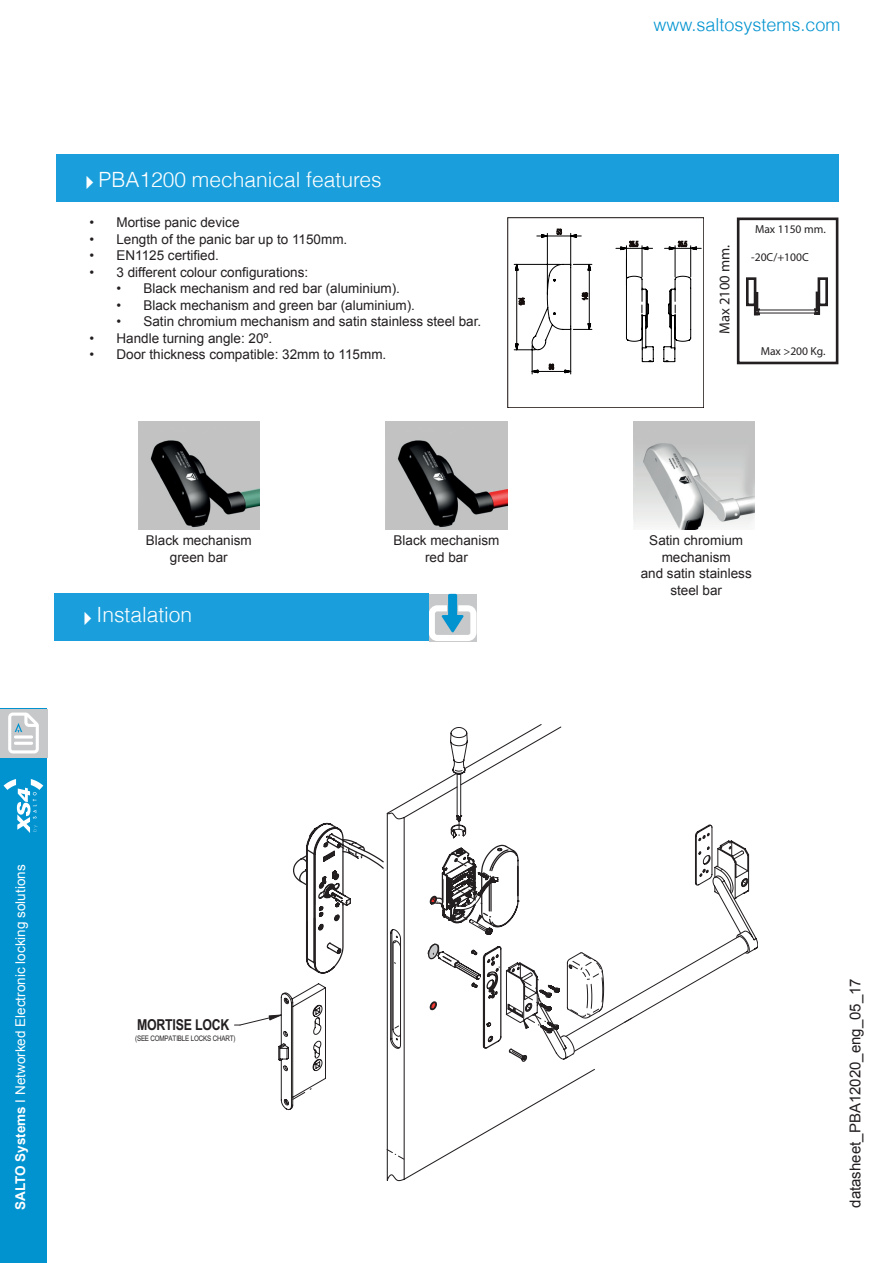
<style>
.page{position:relative;width:893px;height:1263px;background:#fff}
.page>*{position:absolute;margin:0;border:0;box-sizing:border-box;transform-origin:0 0}
.t1{font:300 21px "Helvetica";color:#fff}
.t2{font:300 18px "Helvetica";color:#0093d0}
.t3{font:700 15.15px "Arial Narrow";letter-spacing:-.02em;color:#231f20}
.t4{font:15px "Arial";color:#231f20}
.t5{font:700 14.55px "Swiss 721 BT";color:#231f20}
.t6{font:13.5px/16.5px "Arial";color:#231f20;text-align:center}
.t7{font:13.5px "Arial";color:#fff}
.t8{font:700 11.55px "Swiss 721 BT";color:#231f20}
.t9{font:7.65px "Arial Narrow";letter-spacing:-.025em;color:#231f20}
.s1{font-weight:700}
</style>
<div class="page">
<div style="left:0;top:709px;width:47px;height:554px;background:#0093d0"></div>
<div style="left:0;top:709px;width:47px;height:48px;background:#c7c8ca"></div>
<svg style="left:8px;top:712px;width:31px;height:41px"></svg>
<svg style="left:4px;top:779px;width:39px;height:54px"></svg>
<div style="left:56px;top:154px;width:782px;height:48px;background:#1a9fdc"></div>
<svg style="left:429px;top:594px;width:47px;height:47px"></svg>
<div style="left:54px;top:593px;width:375px;height:48px;background:#1a9fdc"></div>
<div style="left:507px;top:217px;width:197px;height:191px;border:1px solid #150d0b"></div>
<svg style="left:514px;top:229px;width:188px;height:145px"></svg>
<div style="left:737px;top:217px;width:101px;height:147px;border:3px solid #231f20"></div>
<svg style="left:746px;top:277px;width:10px;height:29px"></svg>
<hr style="left:754px;top:292px;width:4px;height:23px;background:#231f20">
<svg style="left:818px;top:277px;width:10px;height:29px"></svg>
<hr style="left:816px;top:292px;width:4px;height:23px;background:#231f20">
<svg style="left:814px;top:308px;width:6px;height:7px"></svg>
<hr style="left:758px;top:310px;width:57px;height:3px;background:#fff">
<img style="left:138px;top:421px;width:122px;height:109px">
<img style="left:386px;top:421px;width:121px;height:109px">
<img style="left:633px;top:421px;width:122px;height:109px">
<svg style="left:234px;top:727px;width:524px;height:454px"></svg>
<h1 class="t1" style="left:79px;top:166px;width:304px">✔PBA1200 mechanical features</h1>
<p class="t6" style="left:89px;top:214px;width:152px">• Mortise panic device</p>
<p class="t6" style="left:89px;top:231px;width:259px">• Length of the panic bar up to 1150mm.</p>
<p class="t6" style="left:89px;top:247px;width:131px">• EN1125 certified.</p>
<p class="t6" style="left:89px;top:264px;width:220px">• 3 different colour configurations:</p>
<p class="t6" style="left:116px;top:280px;width:285px">• Black mechanism and red bar (aluminium).</p>
<p class="t6" style="left:116px;top:297px;width:300px">• Black mechanism and green bar (aluminium).</p>
<p class="t6" style="left:116px;top:313px;width:366px">• Satin chromium mechanism and satin stainless steel bar.</p>
<p class="t6" style="left:89px;top:330px;width:184px">• Handle turning angle: 20º.</p>
<p class="t6" style="left:89px;top:346px;width:298px">• Door thickness compatible: 32mm to 115mm.</p>
<h2 class="t2" style="left:653px;top:14px;width:189px">www.saltosystems.com</h2>
<p class="t5" style="left:715px;top:334px;width:91px;rotate:-90deg">Max 2100 mm.</p>
<p class="t8" style="left:755px;top:222px;width:72px">Max 1150 mm.</p>
<p class="t8" style="left:751px;top:250px;width:59px">-20C/+100C</p>
<p class="t8" style="left:761px;top:344px;width:66px">Max &gt;200 Kg.</p>
<p class="t6" style="left:146px;top:532px;width:107px">Black mechanism green bar</p>
<p class="t6" style="left:394px;top:532px;width:107px">Black mechanism red bar</p>
<p class="t6" style="left:641px;top:532px;width:113px">Satin chromium mechanism<br>and satin stainless steel bar</p>
<h1 class="t1" style="left:77px;top:602px;width:117px">✔Instalation</h1>
<p class="t7" style="left:12px;top:1210px;width:347px;rotate:-90deg"><span class="s1">SALTO Systems</span> I Networked Electronic locking solutions</p>
<p class="t3" style="left:137px;top:1013px;width:94px">MORTISE LOCK</p>
<p class="t9" style="left:135px;top:1034px;width:102px">(SEE COMPATIBLE LOCKS CHART)</p>
<p class="t4" style="left:845px;top:1208px;width:231px;rotate:-90deg">datasheet_PBA12020_eng_05_17</p>
</div>
